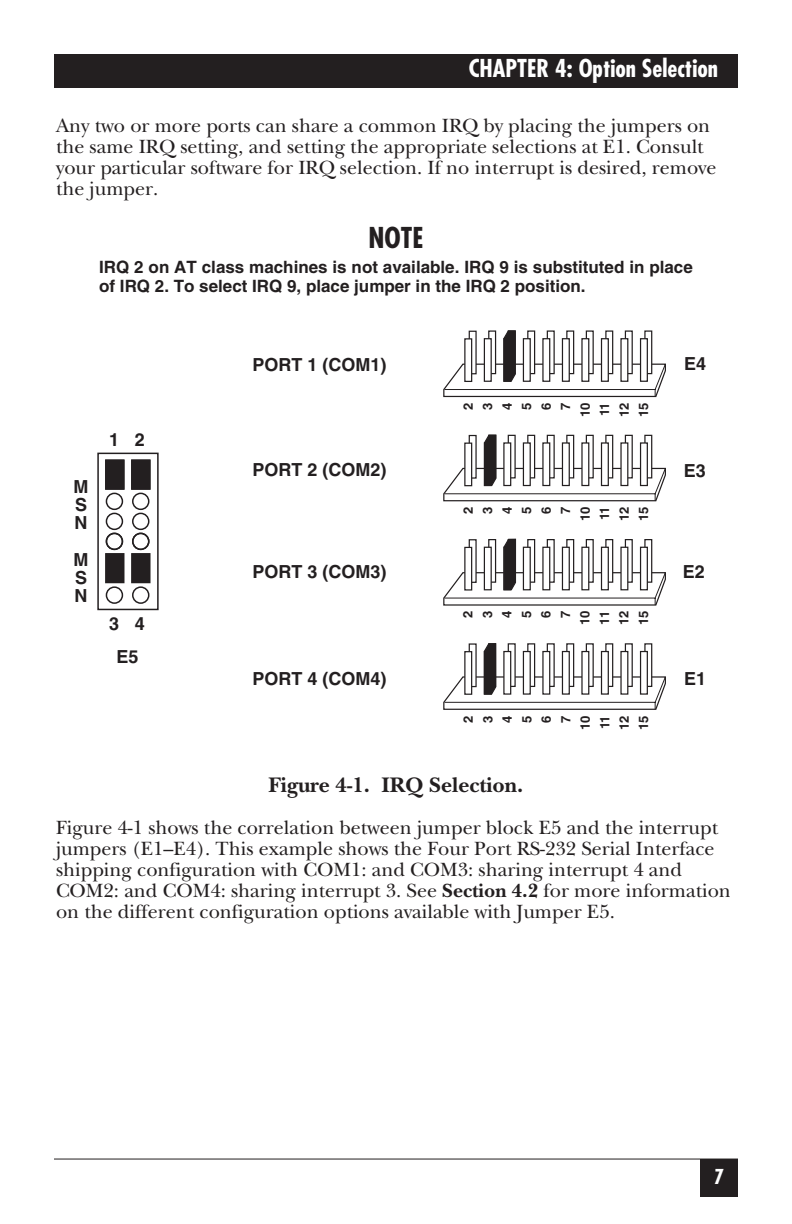
<style>
.page{position:relative;width:792px;height:1224px;background:#fff}
.page>*{position:absolute;margin:0;border:0;box-sizing:border-box;transform-origin:0 0}
.t1{font:700 condensed 28px "Futura";color:#231f20}
.t2{font:700 condensed 24px "Futura";color:#fff}
.t3{font:700 22px "New Baskerville";color:#231f20}
.t4{font:20px/21px "New Baskerville";color:#231f20}
.t5{font:700 condensed 20px "Futura";color:#fff}
.t6{font:700 18px/18px "Helvetica";color:#231f20;text-align:justify}
.t7{font:700 17px/19px "Helvetica";color:#231f20}
.t8{font:700 13px/19.4px "Helvetica";color:#231f20;text-align:center}
.s1{font-weight:700}
</style>
<div class="page">
<div style="left:54px;top:54px;width:684px;height:34px;background:#231f20"></div>
<div style="left:700px;top:1159px;width:38px;height:38px;background:#231f20"></div>
<hr style="left:54px;top:1159px;width:684px;height:1px;background:#231f20">
<div style="left:97px;top:453px;width:62px;height:157px;border:2px solid #231f20"></div>
<div style="left:105px;top:460px;width:19px;height:30px;background:#231f20"></div>
<div style="left:131px;top:460px;width:20px;height:30px;background:#231f20;border:2px solid #231f20"></div>
<svg style="left:105px;top:492px;width:45px;height:59px"></svg>
<div style="left:105px;top:553px;width:19px;height:30px;background:#231f20;border:2px solid #231f20"></div>
<div style="left:131px;top:553px;width:20px;height:30px;background:#231f20;border:2px solid #231f20"></div>
<svg style="left:105px;top:586px;width:45px;height:18px"></svg>
<svg style="left:443px;top:434px;width:223px;height:68px"></svg>
<svg style="left:469px;top:435px;width:8px;height:44px"></svg>
<div style="left:464px;top:443px;width:8px;height:43px;background:#fff;border:1px solid #231f20"></div>
<svg style="left:443px;top:330px;width:223px;height:68px"></svg>
<svg style="left:469px;top:331px;width:8px;height:43px"></svg>
<div style="left:464px;top:338px;width:8px;height:44px;background:#fff;border:1px solid #231f20"></div>
<svg style="left:443px;top:538px;width:223px;height:68px"></svg>
<svg style="left:469px;top:539px;width:8px;height:44px"></svg>
<div style="left:464px;top:547px;width:8px;height:44px;background:#fff;border:1px solid #231f20"></div>
<svg style="left:443px;top:643px;width:223px;height:67px"></svg>
<svg style="left:469px;top:643px;width:8px;height:44px"></svg>
<div style="left:464px;top:651px;width:8px;height:44px;background:#fff;border:1px solid #231f20"></div>
<p class="t2" style="left:469px;top:58px;width:251px">CHAPTER 4: Option Selection</p>
<p class="t4" style="left:56px;top:118px;width:662px">Any two or more ports can share a common IRQ by placing the jumpers on the same IRQ setting, and setting the appropriate selections at E1. Consult your particular software for IRQ selection. If no interrupt is desired, remove the jumper.</p>
<h1 class="t1" style="left:369px;top:226px;width:56px">NOTE</h1>
<p class="t7" style="left:99px;top:259px;width:595px">IRQ 2 on AT class machines is not available. IRQ 9 is substituted in place of IRQ 2. To select IRQ 9, place jumper in the IRQ 2 position.</p>
<p class="t6" style="left:74px;top:479px;width:16px">M S N</p>
<p class="t6" style="left:74px;top:552px;width:16px">M S N</p>
<p class="t6" style="left:109px;top:432px;width:37px">1 2</p>
<p class="t6" style="left:109px;top:616px;width:37px">3 4</p>
<p class="t6" style="left:116px;top:649px;width:24px">E5</p>
<p class="t6" style="left:252px;top:357px;width:136px">PORT 1 (COM1)</p>
<p class="t6" style="left:684px;top:357px;width:24px">E4</p>
<p class="t8" style="left:460px;top:417px;width:16px;rotate:-90deg">2<br>3<br>4<br>5<br>6<br>7<br>10<br>11<br>12<br>15</p>
<p class="t6" style="left:252px;top:463px;width:136px">PORT 2 (COM2)</p>
<p class="t6" style="left:684px;top:463px;width:24px">E3</p>
<p class="t8" style="left:460px;top:521px;width:16px;rotate:-90deg">2<br>3<br>4<br>5<br>6<br>7<br>10<br>11<br>12<br>15</p>
<p class="t6" style="left:252px;top:564px;width:136px">PORT 3 (COM3)</p>
<p class="t6" style="left:683px;top:564px;width:24px">E2</p>
<p class="t8" style="left:460px;top:625px;width:16px;rotate:-90deg">2<br>3<br>4<br>5<br>6<br>7<br>10<br>11<br>12<br>15</p>
<p class="t6" style="left:252px;top:671px;width:136px">PORT 4 (COM4)</p>
<p class="t6" style="left:684px;top:671px;width:24px">E1</p>
<p class="t8" style="left:460px;top:730px;width:16px;rotate:-90deg">2<br>3<br>4<br>5<br>6<br>7<br>10<br>11<br>12<br>15</p>
<p class="t3" style="left:269px;top:777px;width:256px">Figure 4-1. IRQ Selection.</p>
<p class="t4" style="left:56px;top:820px;width:676px">Figure 4-1 shows the correlation between jumper block E5 and the interrupt jumpers (E1–E4). This example shows the Four Port RS-232 Serial Interface shipping configuration with COM1: and COM3: sharing interrupt 4 and COM2: and COM4: sharing interrupt 3. See <span class="s1">Section 4.2</span> for more information on the different configuration options available with Jumper E5.</p>
<p class="t5" style="left:714px;top:1168px;width:11px">7</p>
</div>
